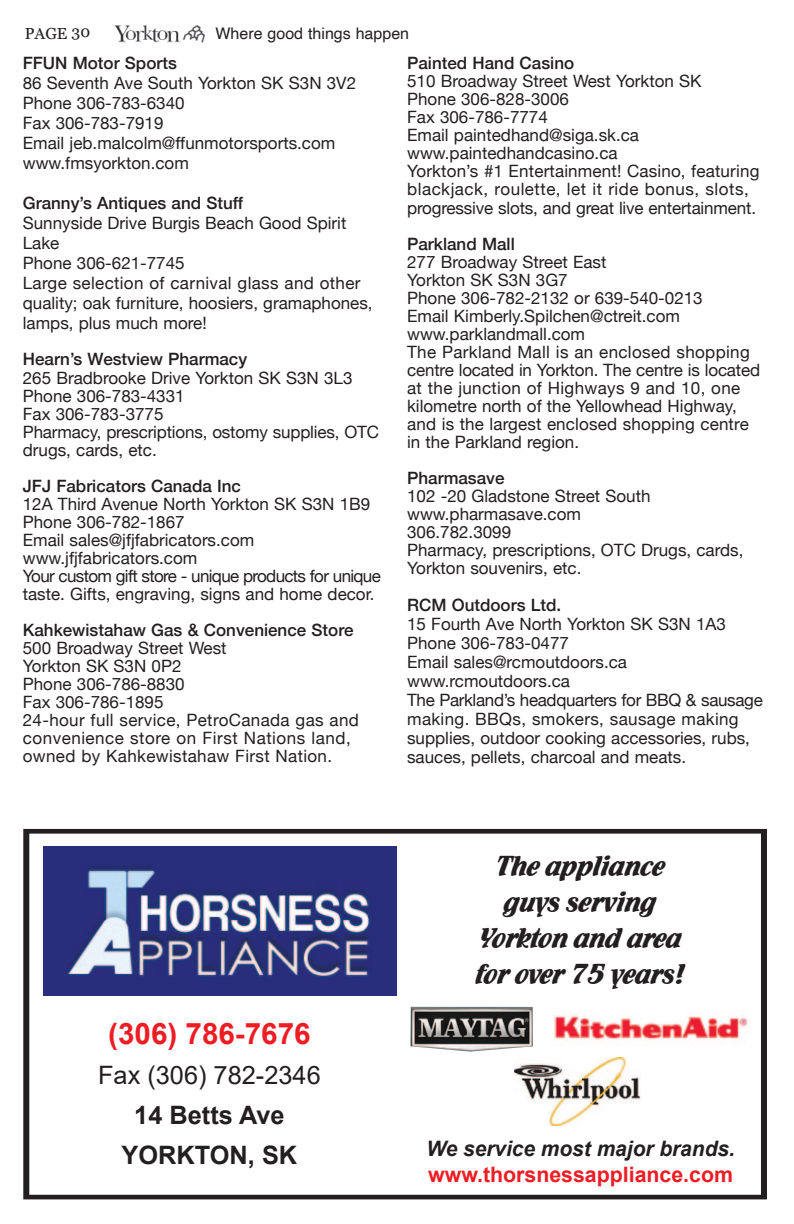
<style>
.page{position:relative;width:794px;height:1224px;background:#fff}
.page>*{position:absolute;margin:0;border:0;box-sizing:border-box;transform-origin:0 0}
.t1{font:30px/36px "Flamenco D";color:#231f20;text-align:center}
.t2{font:700 29.6px "Arial";color:#ee1d23}
.t3{font:700 25.4px/39.8px "Arial";color:#231f20;text-align:center}
.t4{font:25.4px "Arial";color:#231f20}
.t5{font:700 21.4px "Arial";color:#ee1d23}
.t6{font:italic 700 21.4px "Arial";color:#231f20}
.t7{font:17px/18px "Helvetica Neue";color:#231f20}
.t8{font:500 17px "Helvetica Neue";color:#231f20}
.t9{font:17px/18px "Helvetica Neue";letter-spacing:.02em;color:#231f20}
.t10{font:16px "Helvetica";color:#231f20}
.t11{font:16px "Georgia";color:#231f20}
</style>
<div class="page">
<img style="left:114px;top:25px;width:91px;height:18px">
<svg style="left:23px;top:829px;width:743px;height:370px"></svg>
<div style="left:43px;top:846px;width:353px;height:149px;background:#292e7c"></div>
<img style="left:67px;top:865px;width:304px;height:112px">
<img style="left:514px;top:1057px;width:132px;height:68px">
<img style="left:549px;top:1010px;width:201px;height:38px">
<img style="left:410px;top:1006px;width:122px;height:45px">
<p class="t11" style="left:25px;top:22px;width:67px">Page 30</p>
<p class="t10" style="left:215px;top:21px;width:195px">Where good things happen</p>
<p class="t8" style="left:23px;top:50px;width:155px">FFUN Motor Sports</p>
<p class="t7" style="left:23px;top:74px;width:335px;line-height:20px">86 Seventh Ave South Yorkton SK S3N 3V2<br>Phone 306-783-6340<br>Fax 306-783-7919<br>Email jeb.malcolm@ffunmotorsports.com www.fmsyorkton.com</p>
<p class="t8" style="left:23px;top:190px;width:222px">Granny’s Antiques and Stuff</p>
<p class="t7" style="left:23px;top:214px;width:351px;line-height:20px">Sunnyside Drive Burgis Beach Good Spirit<br>Lake<br>Phone 306-621-7745<br>Large selection of carnival glass and other quality; oak furniture, hoosiers, gramaphones, lamps, plus much more!</p>
<p class="t8" style="left:23px;top:346px;width:226px">Hearn’s Westview Pharmacy</p>
<p class="t7" style="left:23px;top:369px;width:357px">265 Bradbrooke Drive Yorkton SK S3N 3L3<br>Phone 306-783-4331<br>Fax 306-783-3775<br>Pharmacy, prescriptions, ostomy supplies, OTC drugs, cards, etc.</p>
<p class="t8" style="left:23px;top:472px;width:220px">JFJ Fabricators Canada Inc</p>
<p class="t7" style="left:23px;top:495px;width:359px">12A Third Avenue North Yorkton SK S3N 1B9<br>Phone 306-782-1867<br>Email sales@jfjfabricators.com www.jfjfabricators.com<br>Your custom gift store - unique products for unique taste. Gifts, engraving, signs and home decor.</p>
<p class="t8" style="left:23px;top:616px;width:332px">Kahkewistahaw Gas &amp; Convenience Store</p>
<p class="t9" style="left:23px;top:639px;width:337px">500 Broadway Street West<br>Yorkton SK S3N 0P2<br>Phone 306-786-8830<br>Fax 306-786-1895<br>24-hour full service, PetroCanada gas and convenience store on First Nations land, owned by Kahkewistahaw First Nation.</p>
<p class="t8" style="left:407px;top:50px;width:168px">Painted Hand Casino</p>
<p class="t7" style="left:407px;top:73px;width:353px">510 Broadway Street West Yorkton SK<br>Phone 306-828-3006<br>Fax 306-786-7774<br>Email paintedhand@siga.sk.ca www.paintedhandcasino.ca<br>Yorkton’s #1 Entertainment! Casino, featuring blackjack, roulette, let it ride bonus, slots, progressive slots, and great live entertainment.</p>
<p class="t8" style="left:407px;top:230px;width:109px">Parkland Mall</p>
<p class="t7" style="left:407px;top:253px;width:354px">277 Broadway Street East<br>Yorkton SK S3N 3G7<br>Phone 306-782-2132 or 639-540-0213<br>Email Kimberly.Spilchen@ctreit.com www.parklandmall.com<br>The Parkland Mall is an enclosed shopping centre located in Yorkton. The centre is located at the junction of Highways 9 and 10, one kilometre north of the Yellowhead Highway, and is the largest enclosed shopping centre in the Parkland region.</p>
<p class="t8" style="left:407px;top:464px;width:99px">Pharmasave</p>
<p class="t7" style="left:407px;top:487px;width:338px">102 -20 Gladstone Street South www.pharmasave.com<br>306.782.3099<br>Pharmacy, prescriptions, OTC Drugs, cards,<br>Yorkton souvenirs, etc.</p>
<p class="t8" style="left:407px;top:591px;width:155px">RCM Outdoors Ltd.</p>
<p class="t7" style="left:407px;top:615px;width:357px;line-height:19px">15 Fourth Ave North Yorkton SK S3N 1A3<br>Phone 306-783-0477<br>Email sales@rcmoutdoors.ca www.rcmoutdoors.ca<br>The Parkland’s headquarters for BBQ &amp; sausage making. BBQs, smokers, sausage making supplies, outdoor cooking accessories, rubs, sauces, pellets, charcoal and meats.</p>
<h2 class="t2" style="left:108px;top:1013px;width:204px">(306) 786-7676</h2>
<h3 class="t4" style="left:98px;top:1057px;width:224px">Fax (306) 782-2346</h3>
<h3 class="t3" style="left:122px;top:1095px;width:177px">14 Betts Ave<br>YORKTON, SK</h3>
<h1 class="t1" style="left:476px;top:848px;width:210px">The appliance guys serving<br>Yorkton and area for over 75 years!</h1>
<p class="t6" style="left:426px;top:1134px;width:310px">We service most major brands.</p>
<p class="t5" style="left:428px;top:1159px;width:306px">www.thorsnessappliance.com</p>
</div>
